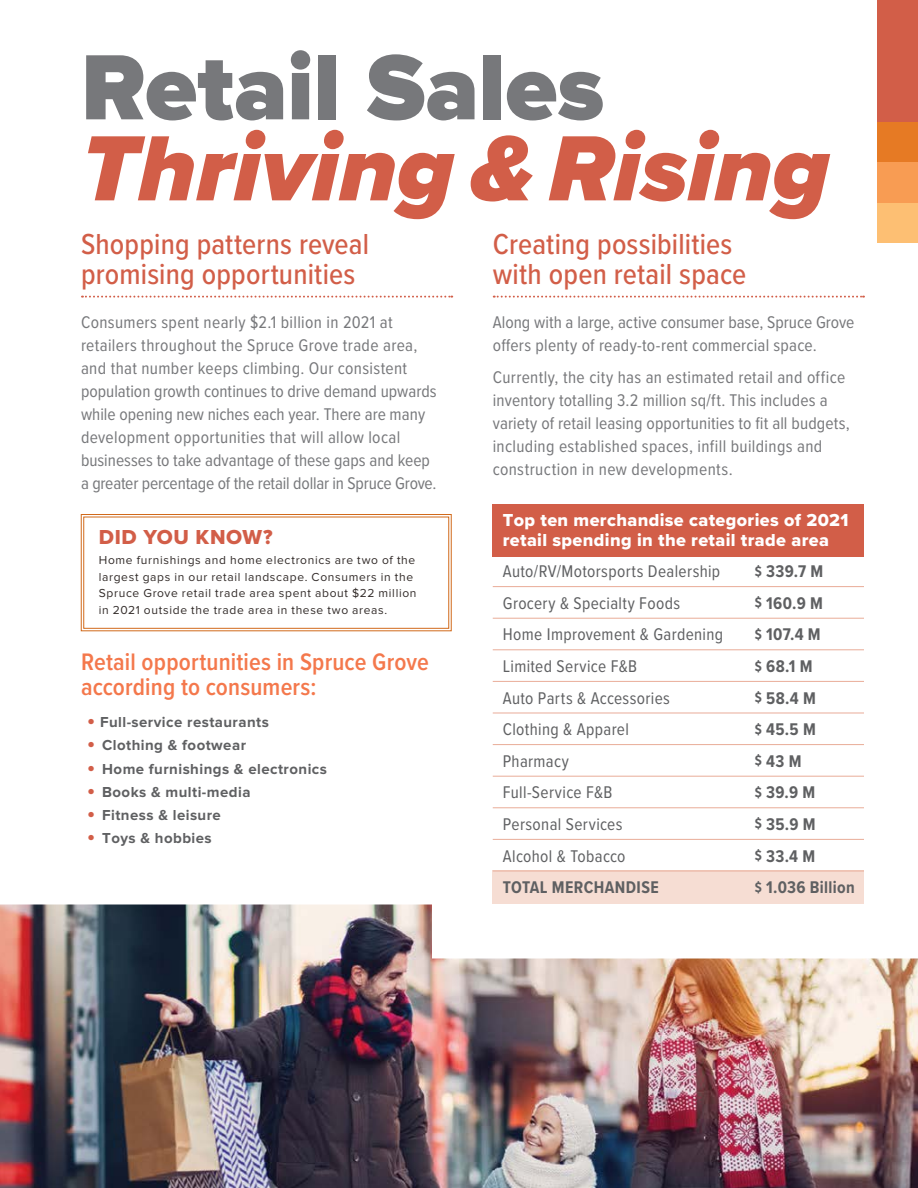
<style>
.page{position:relative;width:918px;height:1188px;background:#fff}
.page>*{position:absolute;margin:0;border:0;box-sizing:border-box;transform-origin:0 0}
.t1{font:italic 900 96px "Proxima Nova";color:#d25e48}
.t2{font:900 96px "Proxima Nova";letter-spacing:-.005em;color:#77787b}
.t3{font:500 30px/30px "Proxima Nova Cond";letter-spacing:.005em;color:#d25e48}
.t4{font:600 24.75px/25.5px "Proxima Nova Cond";letter-spacing:.005em;color:#f4784c}
.t5{font:21px "Proxima Nova Extrabld";letter-spacing:.03em;color:#d25e48}
.t6{font:18px/19.5px "Proxima Nova Extrabld";letter-spacing:.02em;color:#fff}
.t7{font:17.55px/23px "Proxima Nova Cond";letter-spacing:.01em;color:#77787b}
.t8{font:17.55px "Proxima Nova Cond";letter-spacing:.02em;color:#5f6062}
.t9{font:700 17.55px "Proxima Nova Cond";letter-spacing:.02em;color:#5f6062}
.t10{font:700 15px "Proxima Nova";letter-spacing:.03em;color:#5f6062}
.t11{font:12px/16.6px "Proxima Nova";letter-spacing:.055em;color:#322b29}
.s1{font-size:22.5px;color:#d25e48}
.s2{font-size:14.25px}
</style>
<div class="page">
<img style="left:0;top:904px;width:918px;height:284px">
<svg style="left:82px;top:296px;width:370px;height:2px"></svg>
<svg style="left:494px;top:296px;width:370px;height:2px"></svg>
<div style="left:493px;top:871px;width:371px;height:33px;background:#f6ddd3"></div>
<div style="left:493px;top:504px;width:371px;height:53px;background:#d25e48"></div>
<hr style="left:493px;top:586px;width:371px;height:1px;background:#e9ac98">
<hr style="left:493px;top:618px;width:371px;height:1px;background:#e9ac98">
<hr style="left:493px;top:649px;width:371px;height:1px;background:#e9ac98">
<hr style="left:493px;top:681px;width:371px;height:1px;background:#e9ac98">
<hr style="left:493px;top:713px;width:371px;height:1px;background:#e9ac98">
<hr style="left:493px;top:744px;width:371px;height:1px;background:#e9ac98">
<hr style="left:493px;top:776px;width:371px;height:1px;background:#e9ac98">
<hr style="left:493px;top:807px;width:371px;height:1px;background:#e9ac98">
<hr style="left:493px;top:839px;width:371px;height:1px;background:#e9ac98">
<hr style="left:493px;top:871px;width:371px;height:1px;background:#e9ac98">
<div style="left:878px;top:0;width:40px;height:243px;background:#d25e48"></div>
<div style="left:878px;top:122px;width:40px;height:40px;background:#e67a24"></div>
<div style="left:878px;top:202px;width:40px;height:41px;background:#fdbf73"></div>
<div style="left:878px;top:162px;width:40px;height:40px;background:#f89c53"></div>
<svg style="left:81px;top:514px;width:371px;height:117px"></svg>
<div style="left:83px;top:517px;width:366px;height:112px;border:1px solid #d16a1b"></div>
<h1 class="t2" style="left:81px;top:43px;width:525px">Retail Sales</h1>
<h1 class="t1" style="left:81px;top:97px;width:750px">Thriving &amp; Rising</h1>
<h2 class="t3" style="left:81px;top:228px;width:290px">Shopping patterns reveal promising opportunities</h2>
<h2 class="t3" style="left:493px;top:228px;width:255px">Creating possibilities with open retail space</h2>
<p class="t7" style="left:81px;top:310px;width:357px">Consumers spent nearly $2.1 billion in 2021 at retailers throughout the Spruce Grove trade area, and that number keeps climbing. Our consistent population growth continues to drive demand upwards while opening new niches each year. There are many development opportunities that will allow local businesses to take advantage of these gaps and keep a greater percentage of the retail dollar in Spruce Grove.</p>
<p class="t7" style="left:493px;top:310px;width:363px">Along with a large, active consumer base, Spruce Grove offers plenty of ready-to-rent commercial space.</p>
<p class="t7" style="left:493px;top:365px;width:358px">Currently, the city has an estimated retail and office inventory totalling 3.2 million sq/ft. This includes a variety of retail leasing opportunities to fit all budgets, including established spaces, infill buildings and construction in new developments.</p>
<p class="t5" style="left:99px;top:521px;width:175px">DID YOU KNOW?</p>
<p class="t11" style="left:99px;top:552px;width:319px">Home furnishings and home electronics are two of the largest gaps in our retail landscape. Consumers in the Spruce Grove retail trade area spent about $22 million in 2021 outside the trade area in these two areas.</p>
<h3 class="t4" style="left:81px;top:648px;width:349px">Retail opportunities in Spruce Grove according to consumers:</h3>
<p class="t10" style="left:87px;top:715px;width:183px"><span class="s1">•</span> Full-service restaurants</p>
<p class="t10" style="left:87px;top:739px;width:161px"><span class="s1">•</span> Clothing &amp; footwear</p>
<p class="t10" style="left:87px;top:762px;width:242px"><span class="s1">•</span> Home furnishings &amp; electronics</p>
<p class="t10" style="left:87px;top:785px;width:165px"><span class="s1">•</span> Books &amp; multi-media</p>
<p class="t10" style="left:87px;top:808px;width:135px"><span class="s1">•</span> Fitness &amp; leisure</p>
<p class="t10" style="left:87px;top:831px;width:126px"><span class="s1">•</span> Toys &amp; hobbies</p>
<p class="t6" style="left:503px;top:510px;width:347px">Top ten merchandise categories of 2021 retail spending in the retail trade area</p>
<p class="t8" style="left:503px;top:559px;width:219px">Auto/RV/Motorsports Dealership</p>
<p class="t9" style="left:755px;top:559px;width:70px"><span class="s2">$</span> 339.7 M</p>
<p class="t8" style="left:503px;top:590px;width:179px">Grocery &amp; Specialty Foods</p>
<p class="t9" style="left:755px;top:590px;width:70px"><span class="s2">$</span> 160.9 M</p>
<p class="t8" style="left:503px;top:622px;width:222px">Home Improvement &amp; Gardening</p>
<p class="t9" style="left:755px;top:622px;width:67px"><span class="s2">$</span> 107.4 M</p>
<p class="t8" style="left:503px;top:653px;width:136px">Limited Service F&amp;B</p>
<p class="t9" style="left:755px;top:653px;width:59px"><span class="s2">$</span> 68.1 M</p>
<p class="t8" style="left:503px;top:685px;width:169px">Auto Parts &amp; Accessories</p>
<p class="t9" style="left:755px;top:685px;width:62px"><span class="s2">$</span> 58.4 M</p>
<p class="t8" style="left:503px;top:716px;width:128px">Clothing &amp; Apparel</p>
<p class="t9" style="left:755px;top:716px;width:63px"><span class="s2">$</span> 45.5 M</p>
<p class="t8" style="left:503px;top:748px;width:68px">Pharmacy</p>
<p class="t9" style="left:755px;top:748px;width:48px"><span class="s2">$</span> 43 M</p>
<p class="t8" style="left:503px;top:780px;width:111px">Full-Service F&amp;B</p>
<p class="t9" style="left:755px;top:780px;width:62px"><span class="s2">$</span> 39.9 M</p>
<p class="t8" style="left:503px;top:811px;width:121px">Personal Services</p>
<p class="t9" style="left:755px;top:811px;width:62px"><span class="s2">$</span> 35.9 M</p>
<p class="t8" style="left:503px;top:843px;width:124px">Alcohol &amp; Tobacco</p>
<p class="t9" style="left:755px;top:843px;width:62px"><span class="s2">$</span> 33.4 M</p>
<p class="t9" style="left:503px;top:874px;width:157px">TOTAL MERCHANDISE</p>
<p class="t9" style="left:755px;top:874px;width:101px"><span class="s2">$</span> 1.036 Billion</p>
</div>
